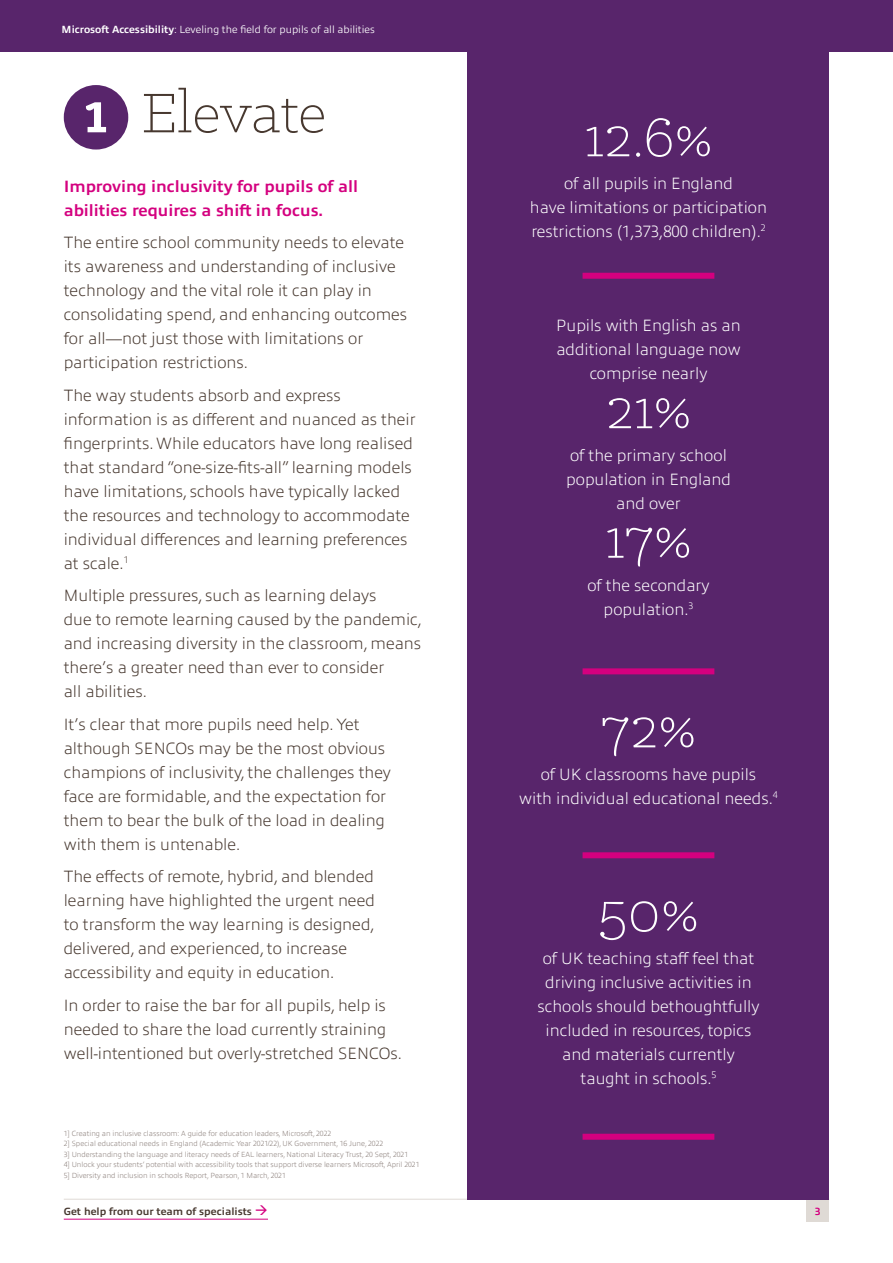
<style>
.page{position:relative;width:893px;height:1263px;background:#fff}
.page>*{position:absolute;margin:0;border:0;box-sizing:border-box;transform-origin:0 0}
.t1{font:300 63px "Klinic Slab";color:#fff}
.t2{font:300 63px "Klinic Slab";letter-spacing:-.005em;color:#47382f}
.t3{font:200 16.5px/24px "Allumi Pro";color:#47382f}
.t4{font:200 16.5px/24px "Allumi Pro";color:#fff;text-align:center}
.t5{font:700 16.5px/24px "Allumi Pro";color:#d4007f}
.t6{font:300 10.5px "Allumi Pro";color:#fff}
.t7{font:700 10.5px "Allumi Pro";color:#47382f}
.t8{font:700 10.5px "Allumi Pro";color:#d4007f}
.t9{font:200 7.5px/10.5px "Allumi Pro";color:#887c77}
.s1{font-weight:700}
.s2{font-weight:700;color:#fff}
.s3{color:#d4007f}
</style>
<div class="page">
<div style="left:0;top:0;width:893px;height:51px;background:#58256b"></div>
<hr style="left:64px;top:1199px;width:765px;height:1px;background:#dfdad5">
<div style="left:806px;top:1199px;width:23px;height:23px;background:#dfdad5"></div>
<hr style="left:64px;top:1219px;width:204px;height:1px;background:#d4007f">
<div style="left:468px;top:51px;width:361px;height:1148px;background:#58256b"></div>
<div style="left:64px;top:85px;width:64px;height:65px;background:#58256b;border-radius:50%"></div>
<div style="left:583px;top:273px;width:131px;height:6px;background:#d4007f"></div>
<div style="left:583px;top:668px;width:131px;height:6px;background:#d4007f"></div>
<div style="left:583px;top:852px;width:131px;height:6px;background:#d4007f"></div>
<div style="left:583px;top:1134px;width:131px;height:6px;background:#d4007f"></div>
<p class="t6" style="left:62px;top:21px;width:315px"><span class="s1">Microsoft Accessibility</span>: Leveling the field for pupils of all abilities</p>
<h1 class="t2" style="left:84px;top:74px;width:244px"><span class="s2">1</span> Elevate</h1>
<p class="t5" style="left:64px;top:173px;width:296px">Improving inclusivity for pupils of all abilities requires a shift in focus.</p>
<p class="t3" style="left:64px;top:229px;width:345px">The entire school community needs to elevate its awareness and understanding of inclusive technology and the vital role it can play in consolidating spend, and enhancing outcomes for all—not just those with limitations or participation restrictions.</p>
<p class="t3" style="left:64px;top:382px;width:353px">The way students absorb and express information is as different and nuanced as their fingerprints. While educators have long realised that standard “one-size-fits-all” learning models have limitations, schools have typically lacked the resources and technology to accommodate individual differences and learning preferences at scale.<sup>1</sup></p>
<p class="t3" style="left:64px;top:582px;width:360px">Multiple pressures, such as learning delays<br>due to remote learning caused by the pandemic, and increasing diversity in the classroom, means there’s a greater need than ever to consider<br>all abilities.</p>
<p class="t3" style="left:64px;top:711px;width:329px">It’s clear that more pupils need help. Yet although SENCOs may be the most obvious champions of inclusivity, the challenges they face are formidable, and the expectation for them to bear the bulk of the load in dealing with them is untenable.</p>
<p class="t3" style="left:64px;top:863px;width:313px">The effects of remote, hybrid, and blended learning have highlighted the urgent need to transform the way learning is designed, delivered, and experienced, to increase accessibility and equity in education.</p>
<p class="t3" style="left:64px;top:992px;width:340px">In order to raise the bar for all pupils, help is needed to share the load currently straining well-intentioned but overly-stretched SENCOs.</p>
<p class="t9" style="left:64px;top:1127px;width:357px">1] Creating an inclusive classroom: A guide for education leaders, Microsoft, 2022<br>2] Special educational needs in England (Academic Year 2021/22), UK Government, 16 June, 2022<br>3] Understanding the language and literacy needs of EAL learners, National Literacy Trust, 20 Sept, 2021<br>4] Unlock your students’ potential with accessibility tools that support diverse learners Microsoft, April 2021<br>5] Diversity and inclusion in schools Report, Pearson, 1 March, 2021</p>
<h1 class="t1" style="left:584px;top:97px;width:130px">12.6%</h1>
<p class="t4" style="left:530px;top:170px;width:239px">of all pupils in England<br>have limitations or participation restrictions (1,373,800 children).<sup>2</sup></p>
<p class="t4" style="left:556px;top:312px;width:186px">Pupils with English as an additional language now comprise nearly</p>
<h1 class="t1" style="left:606px;top:369px;width:87px">21%</h1>
<p class="t4" style="left:566px;top:442px;width:166px">of the primary school population in England and over</p>
<h1 class="t1" style="left:605px;top:499px;width:88px">17%</h1>
<p class="t4" style="left:587px;top:572px;width:124px">of the secondary population.<sup>3</sup></p>
<h1 class="t1" style="left:601px;top:688px;width:97px">72%</h1>
<p class="t4" style="left:519px;top:761px;width:260px">of UK classrooms have pupils<br>with individual educational needs.<sup>4</sup></p>
<h1 class="t1" style="left:598px;top:872px;width:102px">50%</h1>
<p class="t4" style="left:538px;top:945px;width:223px">of UK teaching staff feel that driving inclusive activities in schools should bethoughtfully included in resources, topics and materials currently taught in schools.<sup>5</sup></p>
<p class="t7" style="left:64px;top:1203px;width:206px">Get help from our team of specialists <span class="s3">→</span></p>
<p class="t8" style="left:815px;top:1203px;width:7px">3</p>
</div>
